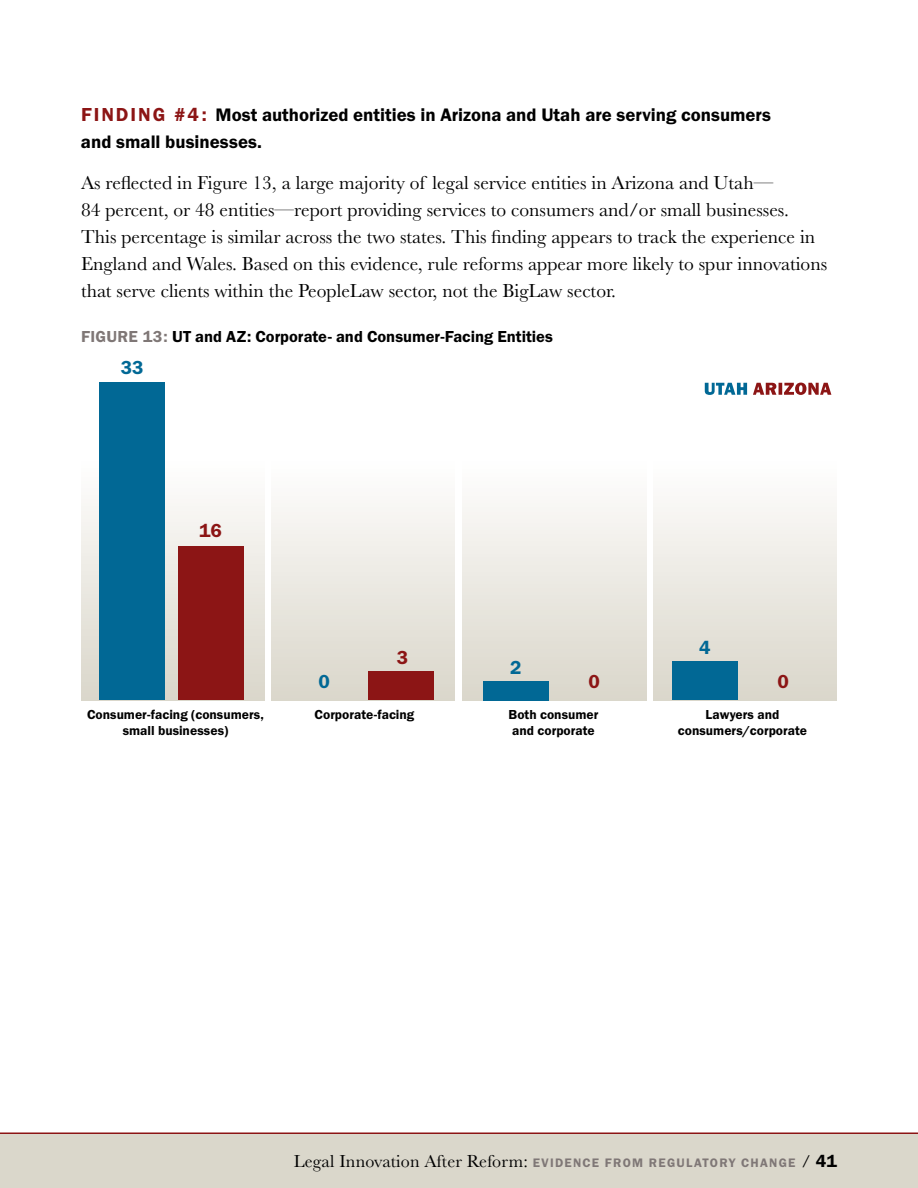
<style>
.page{position:relative;width:918px;height:1188px;background:#fff}
.page>*{position:absolute;margin:0;border:0;box-sizing:border-box;transform-origin:0 0}
.t1{font:19.5px/27px "Baskerville";color:#000}
.t2{font:19.5px "Franklin Gothic URW Dem";color:#016895}
.t3{font:19.5px "Franklin Gothic URW Dem";color:#8c1515}
.t4{font:18.75px/27px "Franklin Gothic URW Dem";color:#000}
.t5{font:18px "Baskerville";letter-spacing:.01em;color:#000}
.t6{font:16.5px "Franklin Gothic URW Dem";color:#000}
.t7{font:13.5px/16.5px "Franklin Gothic URW Dem";color:#000;text-align:center}
.s1{font-size:19.5px;color:#8c1515}
.s2{color:#7f7776}
.s3{font-family:"Franklin Gothic URW Dem";font-size:12.75px;color:#7f7776}
.s4{font-family:"Franklin Gothic URW Dem"}
</style>
<div class="page">
<div style="left:0;top:1134px;width:918px;height:54px;background:#dad7cb"></div>
<hr style="left:0;top:1132px;width:918px;height:2px;background:#8c1515">
<div style="left:81px;top:387px;width:183px;height:313px;background:linear-gradient(to bottom,#fff,#d7cec2)"></div>
<div style="left:463px;top:387px;width:183px;height:313px;background:linear-gradient(to bottom,#fff,#dcd8cc)"></div>
<div style="left:272px;top:387px;width:183px;height:313px;background:linear-gradient(to bottom,#fff,#dcd8cc)"></div>
<div style="left:654px;top:387px;width:183px;height:313px;background:linear-gradient(to bottom,#fff,#dad7cc)"></div>
<div style="left:178px;top:546px;width:65px;height:154px;background:#8c1515"></div>
<div style="left:368px;top:671px;width:66px;height:29px;background:#8c1515"></div>
<div style="left:99px;top:383px;width:66px;height:317px;background:#016895"></div>
<div style="left:483px;top:681px;width:65px;height:19px;background:#016895"></div>
<div style="left:672px;top:662px;width:66px;height:38px;background:#016895"></div>
<svg style="left:753px;top:383px;width:78px;height:12px"></svg>
<svg style="left:705px;top:383px;width:42px;height:12px"></svg>
<p class="t4" style="left:81px;top:101px;width:692px"><span class="s1">FINDING #4:</span> Most authorized entities in Arizona and Utah are serving consumers and small businesses.</p>
<p class="t1" style="left:81px;top:169px;width:748px">As reflected in Figure 13, a large majority of legal service entities in Arizona and Utah—<br>84 percent, or 48 entities—report providing services to consumers and/or small businesses.<br>This percentage is similar across the two states. This finding appears to track the experience in England and Wales. Based on this evidence, rule reforms appear more likely to spur innovations that serve clients within the PeopleLaw sector, not the BigLaw sector.</p>
<p class="t6" style="left:81px;top:326px;width:474px"><span class="s2">FIGURE 13:</span> UT and AZ: Corporate- and Consumer-Facing Entities</p>
<p class="t2" style="left:121px;top:355px;width:24px">33</p>
<p class="t3" style="left:199px;top:519px;width:24px">16</p>
<p class="t2" style="left:699px;top:636px;width:13px">4</p>
<p class="t3" style="left:397px;top:646px;width:13px">3</p>
<p class="t2" style="left:510px;top:655px;width:13px">2</p>
<p class="t2" style="left:319px;top:669px;width:13px">0</p>
<p class="t3" style="left:588px;top:669px;width:13px">0</p>
<p class="t3" style="left:777px;top:669px;width:13px">0</p>
<p class="t7" style="left:87px;top:706px;width:178px">Consumer-facing (consumers, small businesses)</p>
<p class="t7" style="left:315px;top:706px;width:101px">Corporate-facing</p>
<p class="t7" style="left:509px;top:706px;width:91px;text-align:left">Both consumer and corporate</p>
<p class="t7" style="left:678px;top:706px;width:131px">Lawyers and consumers/corporate</p>
<p class="t5" style="left:294px;top:1149px;width:545px">Legal Innovation After Reform: <span class="s3">EVIDENCE FROM REGULATORY CHANGE</span> / <span class="s4">41</span></p>
</div>
